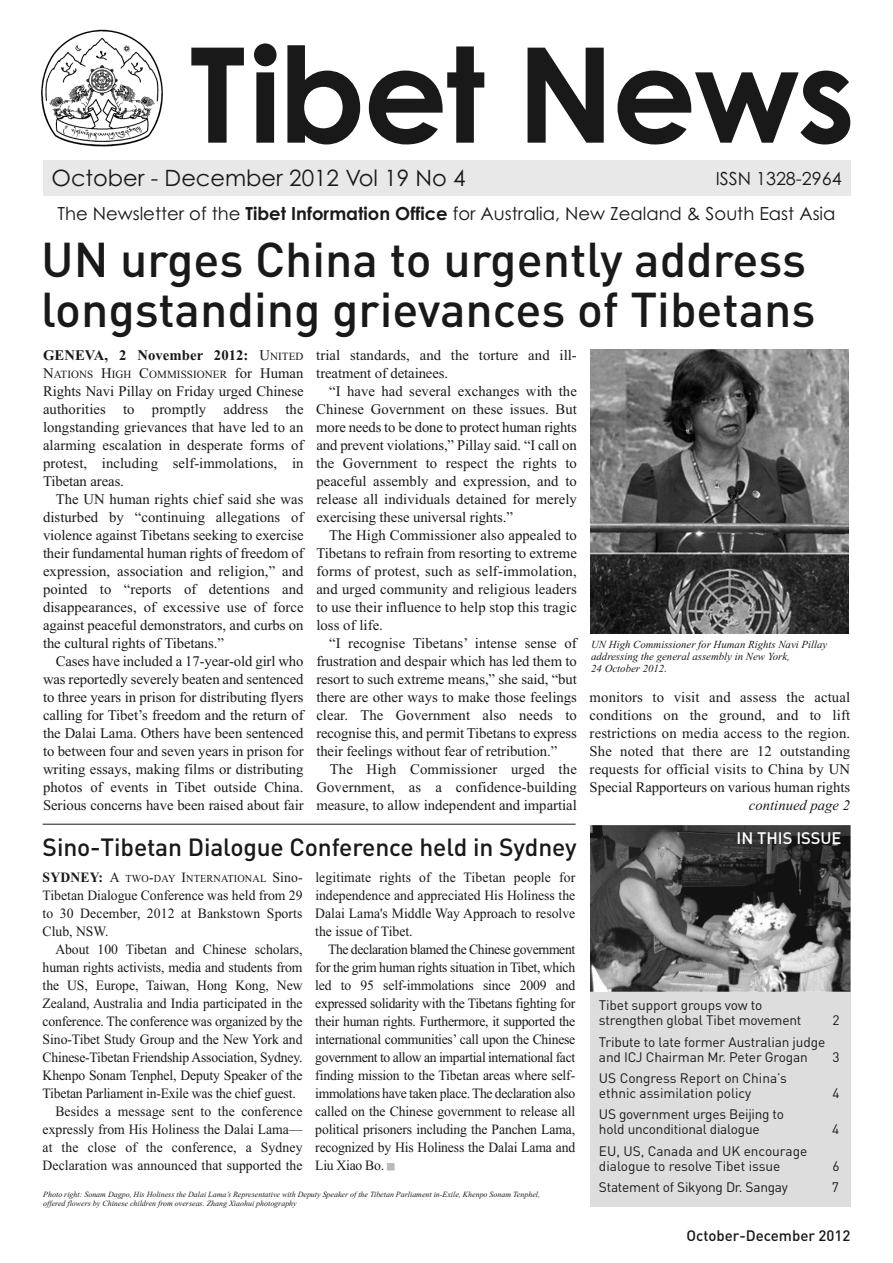
<style>
.page{position:relative;width:893px;height:1263px;background:#fff}
.page>*{position:absolute;margin:0;border:0;box-sizing:border-box;transform-origin:0 0}
.t1{font:700 132.3px "Century Gothic";letter-spacing:-.02em;color:#191919}
.t2{font:500 48.15px/49.5px "DIN";color:#191919}
.t3{font:500 24.6px "DIN";letter-spacing:-.005em;color:#191919}
.t4{font:22.5px "Century Gothic";color:#191919}
.t5{font:18px/34.2px "Century Gothic";color:#191919}
.t6{font:500 16.5px "DIN";color:#fff}
.t7{font:500 15px "DIN";color:#191919}
.t8{font:14.7px/18px "Times New Roman";letter-spacing:-.005em;color:#191919;text-align:justify}
.t9{font:700 14.7px "Times New Roman";letter-spacing:.005em;color:#191919}
.t10{font:italic 14.7px "Times New Roman";color:#191919}
.t11{font:14.25px/18px "Times New Roman";letter-spacing:-.005em;color:#191919;text-align:justify;scale:.96 1}
.t12{font:13.65px/15px "DIN";letter-spacing:-.01em;color:#191919}
.t13{font:10.95px "Times New Roman";letter-spacing:.005em;color:#191919}
.t14{font:italic 10.8px/12px "Times New Roman";color:#191919}
.t15{font:10.65px "Times New Roman";letter-spacing:.015em;color:#191919;scale:.96 1}
.t16{font:italic 7.95px/9px "Times New Roman";color:#191919}
.s1{font-weight:700}
.s2{font-weight:400}
.s3{font-weight:400;font-size:10.95px}
.s4{font-size:14.7px}
.s5{font-weight:700;font-size:14.25px}
.s6{font-size:14.25px}
</style>
<div class="page">
<div style="left:590px;top:958px;width:261px;height:248px;background:#ddd"></div>
<img style="left:590px;top:825px;width:261px;height:167px">
<hr style="left:43px;top:824px;width:533px;height:1px;background:#191919">
<img style="left:41px;top:29px;width:122px;height:118px">
<div style="left:43px;top:160px;width:807px;height:36px;background:#e8e8e8"></div>
<img style="left:590px;top:350px;width:259px;height:283px">
<h1 class="t1" style="left:190px;top:20px;width:667px">Tibet News</h1>
<h3 class="t4" style="left:51px;top:165px;width:416px">October - December 2012 Vol 19 No 4</h3>
<p class="t5" style="left:57px;top:162px;width:786px;text-indent:658px">ISSN 1328-2964<br>The Newsletter of the <span class="s1">Tibet Information Office</span> for Australia, New Zealand &amp; South East Asia</p>
<h2 class="t2" style="left:41px;top:236px;width:776px">UN urges China to urgently address longstanding grievances of Tibetans</h2>
<p class="t9" style="left:43px;top:346px;width:262px">GENEVA, 2 November 2012: <span class="s2">U</span><span class="s3">NITED</span></p>
<p class="t13" style="left:43px;top:368px;width:262px"><span class="s4">N</span>ATIONS <span class="s4">H</span>IGH <span class="s4">C</span>OMMISSIONER <span class="s4">for Human</span></p>
<p class="t8" style="left:43px;top:382px;width:262px">Rights Navi Pillay on Friday urged Chinese authorities to promptly address the longstanding grievances that have led to an alarming escalation in desperate forms of protest, including self-immolations, in Tibetan areas.</p>
<p class="t8" style="left:43px;top:490px;width:262px;text-indent:13px">The UN human rights chief said she was disturbed by “continuing allegations of violence against Tibetans seeking to exercise their fundamental human rights of freedom of expression, association and religion,” and pointed to “reports of detentions and disappearances, of excessive use of force against peaceful demonstrators, and curbs on the cultural rights of Tibetans.”</p>
<p class="t8" style="left:43px;top:652px;width:262px;text-indent:13px">Cases have included a 17-year-old girl who was reportedly severely beaten and sentenced to three years in prison for distributing flyers calling for Tibet’s freedom and the return of the Dalai Lama. Others have been sentenced to between four and seven years in prison for writing essays, making films or distributing photos of events in Tibet outside China.<br>Serious concerns have been raised about fair</p>
<p class="t8" style="left:316px;top:346px;width:262px">trial standards, and the torture and ill&shy;treatment of detainees.</p>
<p class="t8" style="left:316px;top:382px;width:262px;text-indent:13px">“I have had several exchanges with the Chinese Government on these issues. But more needs to be done to protect human rights and prevent violations,” Pillay said. “I call on the Government to respect the rights to peaceful assembly and expression, and to release all individuals detained for merely exercising these universal rights.”</p>
<p class="t8" style="left:316px;top:526px;width:262px;text-indent:13px">The High Commissioner also appealed to Tibetans to refrain from resorting to extreme forms of protest, such as self-immolation, and urged community and religious leaders to use their influence to help stop this tragic loss of life.</p>
<p class="t8" style="left:316px;top:634px;width:262px;text-indent:13px">“I recognise Tibetans’ intense sense of frustration and despair which has led them to resort to such extreme means,” she said, “but there are other ways to make those feelings clear. The Government also needs to recognise this, and permit Tibetans to express their feelings without fear of retribution.”</p>
<p class="t8" style="left:316px;top:760px;width:262px;text-indent:13px">The High Commissioner urged the Government, as a confidence-building measure, to allow independent and impartial</p>
<h3 class="t3" style="left:43px;top:833px;width:535px">Sino-Tibetan Dialogue Conference held in Sydney</h3>
<p class="t15" style="left:43px;top:872px;width:272px"><span class="s5">SYDNEY:</span> <span class="s6">A</span> TWO<span class="s6">-</span>DAY <span class="s6">I</span>NTERNATIONAL <span class="s6">Sino-</span></p>
<p class="t11" style="left:43px;top:886px;width:272px">Tibetan Dialogue Conference was held from 29 to 30 December, 2012 at Bankstown Sports Club, NSW.</p>
<p class="t11" style="left:55px;top:940px;width:259px">About 100 Tibetan and Chinese scholars,</p>
<p class="t11" style="left:43px;top:958px;width:272px">human rights activists, media and students from</p>
<p class="t11" style="left:43px;top:976px;width:272px">the US, Europe, Taiwan, Hong Kong, New</p>
<p class="t11" style="left:43px;top:994px;width:272px">Zealand, Australia and India participated in the</p>
<p class="t11" style="left:43px;top:1012px;width:272px">conference. The conference was organized by the</p>
<p class="t11" style="left:43px;top:1030px;width:272px">Sino-Tibet Study Group and the New York and</p>
<p class="t11" style="left:43px;top:1048px;width:272px">Chinese-Tibetan Friendship Association, Sydney.</p>
<p class="t11" style="left:43px;top:1066px;width:272px">Khenpo Sonam Tenphel, Deputy Speaker of the</p>
<p class="t11" style="left:43px;top:1084px;width:265px">Tibetan Parliament in-Exile was the chief guest.</p>
<p class="t11" style="left:55px;top:1102px;width:259px">Besides a message sent to the conference</p>
<p class="t11" style="left:43px;top:1120px;width:272px">expressly from His Holiness the Dalai Lama—</p>
<p class="t11" style="left:43px;top:1138px;width:272px">at the close of the conference, a Sydney</p>
<p class="t11" style="left:43px;top:1156px;width:272px">Declaration was announced that supported the</p>
<p class="t11" style="left:315px;top:868px;width:272px">legitimate rights of the Tibetan people for independence and appreciated His Holiness the Dalai Lama's Middle Way Approach to resolve the issue of Tibet.</p>
<p class="t11" style="left:315px;top:940px;width:272px;text-indent:13px">The declaration blamed the Chinese government for the grim human rights situation in Tibet, which led to 95 self-immolations since 2009 and expressed solidarity with the Tibetans fighting for their human rights. Furthermore, it supported the international communities’ call upon the Chinese government to allow an impartial international fact finding mission to the Tibetan areas where self&shy;immolations have taken place. The declaration also called on the Chinese government to release all political prisoners including the Panchen Lama, recognized by His Holiness the Dalai Lama and Liu Xiao Bo.</p>
<p class="t16" style="left:43px;top:1190px;width:498px">Photo right: Sonam Dagpo, His Holiness the Dalai Lama’s Representative with Deputy Speaker of the Tibetan Parliament in-Exile, Khenpo Sonam Tenphel, offered flowers by Chinese children from overseas. Zhang Xiaohui photography</p>
<p class="t14" style="left:591px;top:638px;width:238px">UN High Commissioner for Human Rights Navi Pillay addressing the general assembly in New York,<br>24 October 2012.</p>
<p class="t8" style="left:590px;top:688px;width:262px">monitors to visit and assess the actual conditions on the ground, and to lift restrictions on media access to the region.<br>She noted that there are 12 outstanding requests for official visits to China by UN Special Rapporteurs on various human rights</p>
<p class="t10" style="left:749px;top:796px;width:103px">continued page 2</p>
<p class="t6" style="left:736px;top:829px;width:107px">IN THIS ISSUE</p>
<p class="t12" style="left:599px;top:998px;width:204px">Tibet support groups vow to strengthen global Tibet movement</p>
<p class="t12" style="left:599px;top:1034px;width:228px">Tribute to late former Australian judge and ICJ Chairman Mr. Peter Grogan</p>
<p class="t12" style="left:599px;top:1071px;width:189px">US Congress Report on China’s ethnic assimilation policy</p>
<p class="t12" style="left:599px;top:1107px;width:187px">US government urges Beijing to hold unconditional dialogue</p>
<p class="t12" style="left:599px;top:1143px;width:210px">EU, US, Canada and UK encourage dialogue to resolve Tibet issue</p>
<p class="t12" style="left:832px;top:1013px;width:9px">2</p>
<p class="t12" style="left:832px;top:1049px;width:9px">3</p>
<p class="t12" style="left:832px;top:1086px;width:9px">4</p>
<p class="t12" style="left:832px;top:1122px;width:9px">4</p>
<p class="t12" style="left:832px;top:1158px;width:9px">6</p>
<p class="t12" style="left:599px;top:1180px;width:191px">Statement of Sikyong Dr. Sangay</p>
<p class="t12" style="left:832px;top:1180px;width:9px">7</p>
<p class="t7" style="left:686px;top:1227px;width:166px">October-December 2012</p>
</div>
